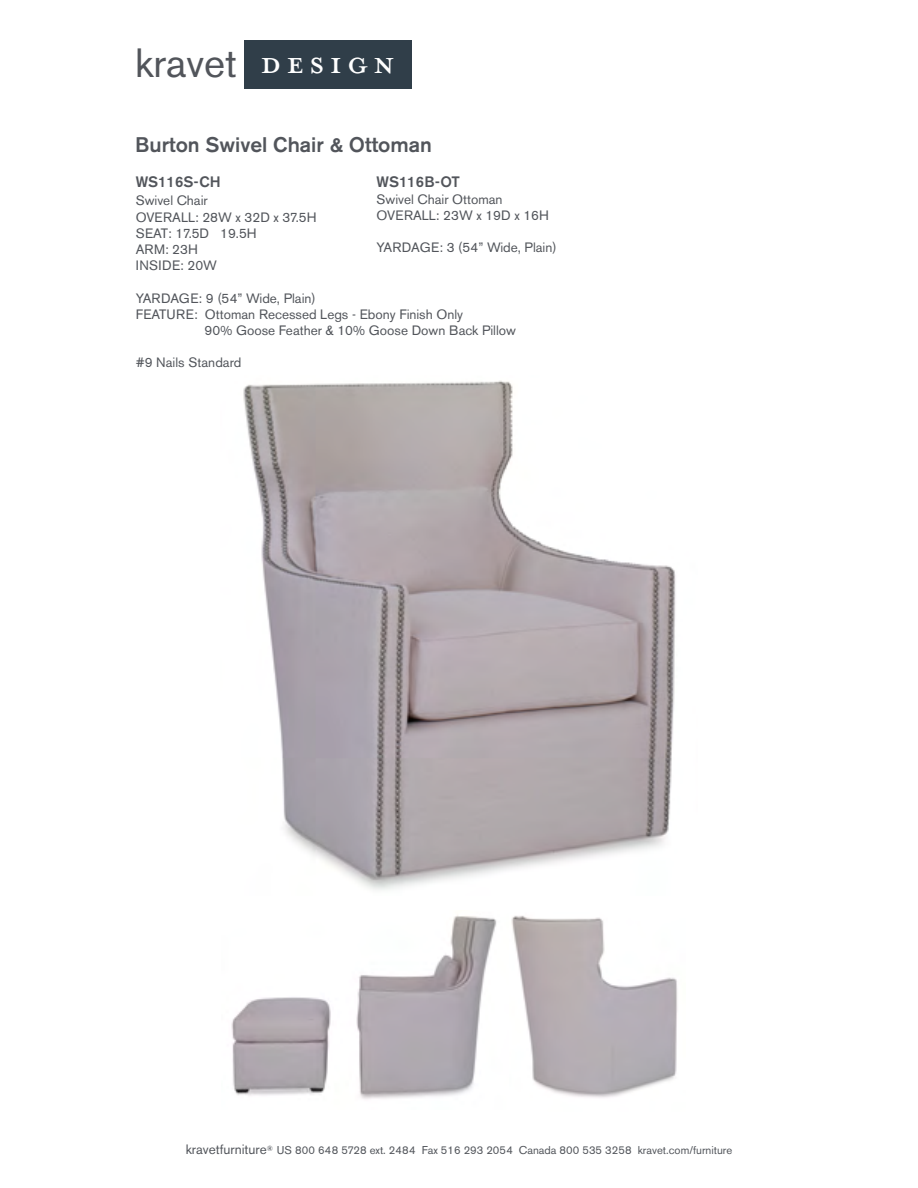
<style>
.page{position:relative;width:918px;height:1188px;background:#fff}
.page>*{position:absolute;margin:0;border:0;box-sizing:border-box;transform-origin:0 0}
.t1{font:45px "Mrs Eaves All Petite Caps OT";letter-spacing:.1em;color:#fff}
.t2{font:40.5px "Akzidenz Grotesk BE";color:#52555b}
.t3{font:500 21px "Akzidenz Grotesk BE";color:#52555b}
.t4{font:500 15px "Akzidenz Grotesk BE";color:#52555b}
.t5{font:13.5px/16.2px "Akzidenz Grotesk BE";color:#52555b}
.t6{font:11.25px "Akzidenz Grotesk BE";color:#52555b}
.s1{font-family:"Mrs Eaves All Petite Caps OT";font-size:60px;color:#303e49}
.s2{font-size:13.5px}
</style>
<div class="page">
<div style="left:244px;top:41px;width:167px;height:48px;background:#303e49"></div>
<img style="left:243px;top:380px;width:433px;height:510px">
<img style="left:231px;top:915px;width:447px;height:184px">
<h2 class="t2" style="left:135px;top:38px;width:277px">kravet <span class="s1">design</span></h2>
<h1 class="t1" style="left:260px;top:35px;width:137px">design</h1>
<h3 class="t3" style="left:135px;top:131px;width:299px">Burton Swivel Chair &amp; Ottoman</h3>
<p class="t4" style="left:136px;top:173px;width:87px">WS116S-CH</p>
<p class="t5" style="left:136px;top:193px;width:182px">Swivel Chair<br>OVERALL: 28W x 32D x 37.5H<br>SEAT: 17.5D 19.5H<br>ARM: 23H<br>INSIDE: 20W</p>
<p class="t5" style="left:136px;top:290px;width:182px">YARDAGE: 9 (54” Wide, Plain)</p>
<p class="t5" style="left:136px;top:306px;width:329px">FEATURE: Ottoman Recessed Legs - Ebony Finish Only</p>
<p class="t5" style="left:204px;top:322px;width:313px">90% Goose Feather &amp; 10% Goose Down Back Pillow</p>
<p class="t5" style="left:136px;top:355px;width:107px">#9 Nails Standard</p>
<p class="t4" style="left:377px;top:173px;width:85px">WS116B-OT</p>
<p class="t5" style="left:377px;top:191px;width:174px">Swivel Chair Ottoman<br>OVERALL: 23W x 19D x 16H</p>
<p class="t5" style="left:377px;top:239px;width:182px">YARDAGE: 3 (54” Wide, Plain)</p>
<p class="t6" style="left:186px;top:1143px;width:548px"><span class="s2">kravetfurniture</span><sup>®</sup> US 800 648 5728 ext. 2484 Fax 516 293 2054 Canada 800 535 3258 kravet.com/furniture</p>
</div>
